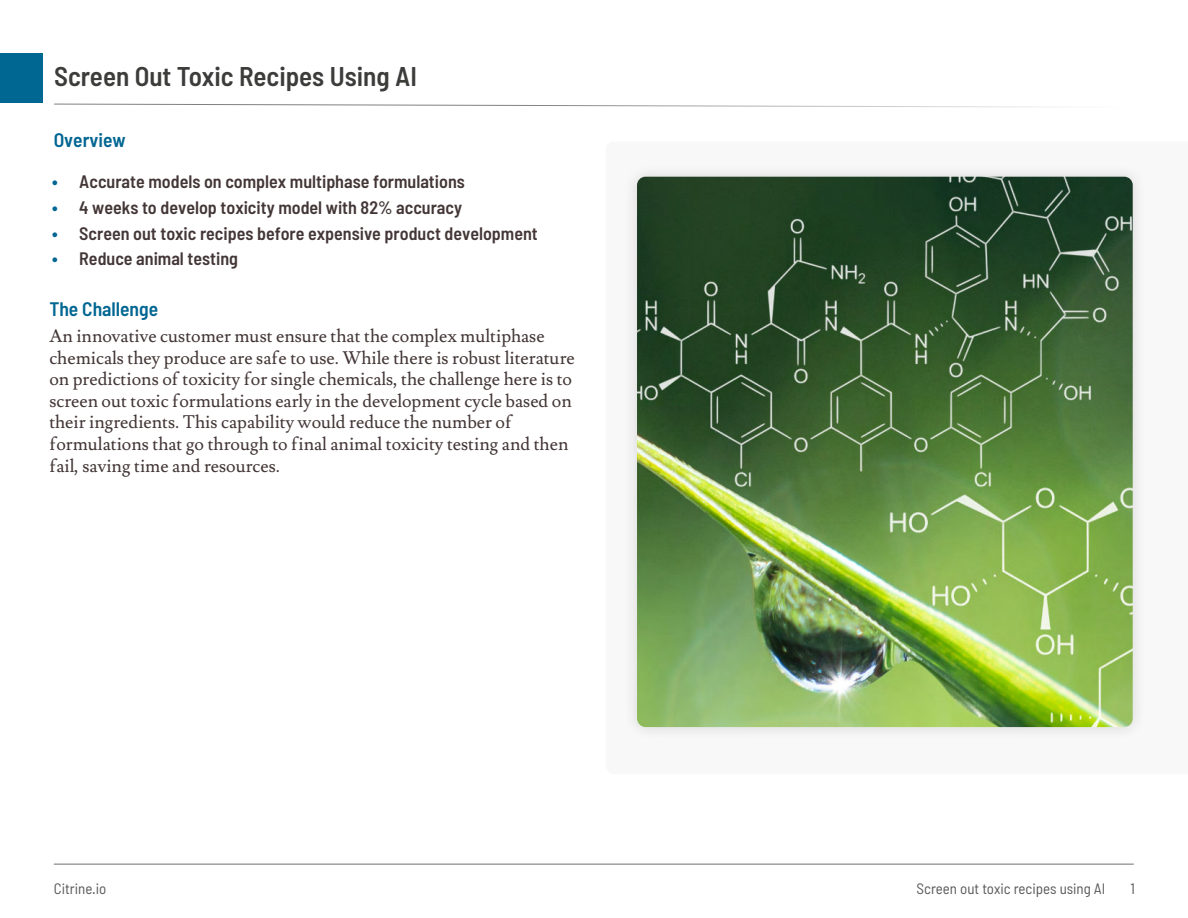
<style>
.page{position:relative;width:1188px;height:918px;background:#fff}
.page>*{position:absolute;margin:0;border:0;box-sizing:border-box;transform-origin:0 0}
.t1{font:600 semi-condensed 27px "Barlow";color:#3c3c3b}
.t2{font:600 semi-condensed 19.5px "Barlow";color:#006692}
.t3{font:18px/21.6px "Lusitana";color:#433636}
.t4{font:600 semi-condensed 18px "Barlow";color:#433636}
.t5{font:semi-condensed 15px "Barlow";color:#575756}
.s1{font-weight:700;color:#006692}
</style>
<div class="page">
<hr style="left:54px;top:864px;width:1080px;height:1px;background:#707070">
<div style="left:0;top:54px;width:43px;height:49px;background:#006692"></div>
<svg style="left:54px;top:104px;width:984px;height:3px"></svg>
<div style="left:623px;top:163px;width:524px;height:578px;background:#f2f2f2"></div>
<img style="left:637px;top:177px;width:496px;height:550px">
<h1 class="t1" style="left:54px;top:66px;width:364px">Screen Out Toxic Recipes Using AI</h1>
<p class="t2" style="left:54px;top:133px;width:73px">Overview</p>
<p class="t4" style="left:52px;top:170px;width:414px"><span class="s1">•</span> Accurate models on complex multiphase formulations</p>
<p class="t4" style="left:52px;top:201px;width:411px"><span class="s1">•</span> 4 weeks to develop toxicity model with 82% accuracy</p>
<p class="t4" style="left:52px;top:227px;width:487px"><span class="s1">•</span> Screen out toxic recipes before expensive product development</p>
<p class="t4" style="left:52px;top:253px;width:187px"><span class="s1">•</span> Reduce animal testing</p>
<p class="t2" style="left:49px;top:302px;width:110px">The Challenge</p>
<p class="t3" style="left:49px;top:326px;width:527px">An innovative customer must ensure that the complex multiphase chemicals they produce are safe to use. While there is robust literature on predictions of toxicity for single chemicals, the challenge here is to screen out toxic formulations early in the development cycle based on their ingredients. This capability would reduce the number of formulations that go through to final animal toxicity testing and then fail, saving time and resources.</p>
<p class="t5" style="left:54px;top:883px;width:54px">Citrine.io</p>
<p class="t5" style="left:917px;top:882px;width:190px">Screen out toxic recipes using AI</p>
<p class="t5" style="left:1130px;top:882px;width:6px">1</p>
</div>
